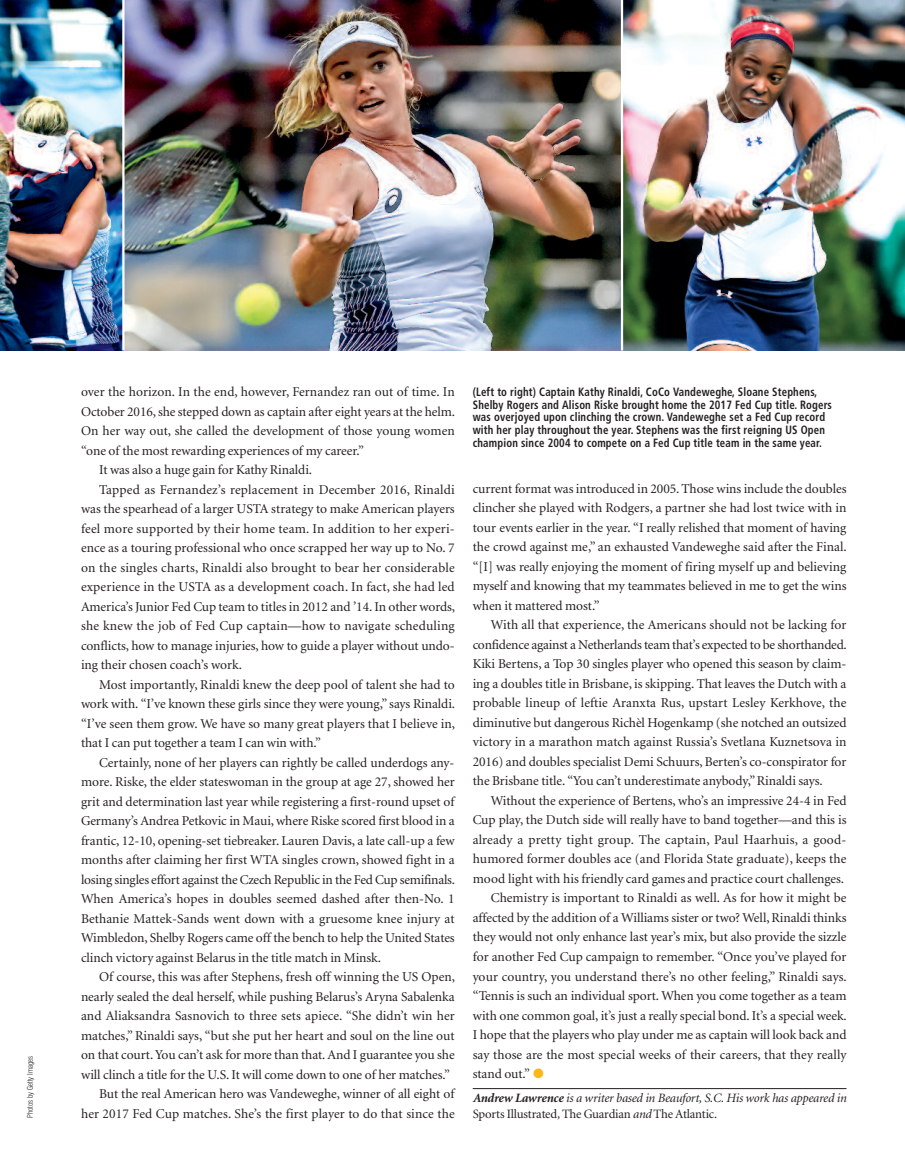
<style>
.page{position:relative;width:905px;height:1175px;background:#fff}
.page>*{position:absolute;margin:0;border:0;box-sizing:border-box;transform-origin:0 0}
.t1{font:13.5px/19.5px "Minion";color:#231f20;text-align:justify}
.t2{font:italic 12.75px/15.8px "Minion";letter-spacing:-.015em;color:#231f20}
.t3{font:700 condensed 12px/12.8px "Frutiger";letter-spacing:.015em;color:#231f20;scale:.9 1}
.t4{font:300 condensed 7.5px "Helvetica LT Std";color:#231f20}
.s1{color:#fcb814}
.s2{font-weight:700}
.s3{font-style:normal}
</style>
<div class="page">
<hr style="left:472px;top:1088px;width:374px;height:1px;background:#231f20">
<img style="left:124px;top:0;width:497px;height:350px">
<img style="left:623px;top:0;width:281px;height:350px">
<img style="left:0;top:0;width:122px;height:350px">
<p class="t4" style="left:27px;top:1118px;width:63px;rotate:-90deg">Photos by Getty Images</p>
<p class="t1" style="left:81px;top:383px;width:375px">over the horizon. In the end, however, Fernandez ran out of time. In</p>
<p class="t1" style="left:81px;top:402px;width:375px">October 2016,she stepped down as captain after eight years at the helm.</p>
<p class="t1" style="left:81px;top:422px;width:375px">On her way out, she called the development of those young women</p>
<p class="t1" style="left:81px;top:441px;width:284px">“one of the most rewarding experiences of my career.”</p>
<p class="t1" style="left:99px;top:461px;width:214px">It was also a huge gain for Kathy Rinaldi.</p>
<p class="t1" style="left:99px;top:480px;width:357px">Tapped as Fernandez’s replacement in December 2016, Rinaldi</p>
<p class="t1" style="left:81px;top:500px;width:375px">was the spearhead of a larger USTA strategy to make American players</p>
<p class="t1" style="left:81px;top:519px;width:375px">feel more supported by their home team. In addition to her experi-</p>
<p class="t1" style="left:81px;top:539px;width:375px">ence as a touring professional who once scrapped her way up to No. 7</p>
<p class="t1" style="left:81px;top:558px;width:375px">on the singles charts, Rinaldi also brought to bear her considerable</p>
<p class="t1" style="left:81px;top:578px;width:375px">experience in the USTA as a development coach. In fact, she had led</p>
<p class="t1" style="left:81px;top:597px;width:375px">America’s Junior Fed Cup team to titles in 2012 and ’14.In other words,</p>
<p class="t1" style="left:81px;top:617px;width:375px">she knew the job of Fed Cup captain—how to navigate scheduling</p>
<p class="t1" style="left:81px;top:636px;width:375px">conflicts, how to manage injuries, how to guide a player without undo-</p>
<p class="t1" style="left:81px;top:656px;width:163px">ing their chosen coach’s work.</p>
<p class="t1" style="left:99px;top:675px;width:357px">Most importantly, Rinaldi knew the deep pool of talent she had to</p>
<p class="t1" style="left:81px;top:695px;width:375px">work with. “I’ve known these girls since they were young,” says Rinaldi.</p>
<p class="t1" style="left:81px;top:714px;width:375px">“I’ve seen them grow. We have so many great players that I believe in,</p>
<p class="t1" style="left:81px;top:734px;width:241px">that I can put together a team I can win with.”</p>
<p class="t1" style="left:99px;top:753px;width:357px">Certainly, none of her players can rightly be called underdogs any-</p>
<p class="t1" style="left:81px;top:773px;width:375px">more. Riske, the elder stateswoman in the group at age 27, showed her</p>
<p class="t1" style="left:81px;top:792px;width:375px">grit and determination last year while registering a first-round upset of</p>
<p class="t1" style="left:81px;top:812px;width:375px">Germany’s Andrea Petkovic in Maui,where Riske scored first blood in a</p>
<p class="t1" style="left:81px;top:831px;width:375px">frantic, 12-10, opening-set tiebreaker. Lauren Davis, a late call-up a few</p>
<p class="t1" style="left:81px;top:851px;width:375px">months after claiming her first WTA singles crown, showed fight in a</p>
<p class="t1" style="left:81px;top:870px;width:375px">losing singles effort against the Czech Republic in the Fed Cup semifinals.</p>
<p class="t1" style="left:81px;top:890px;width:375px">When America’s hopes in doubles seemed dashed after then-No. 1</p>
<p class="t1" style="left:81px;top:909px;width:375px">Bethanie Mattek-Sands went down with a gruesome knee injury at</p>
<p class="t1" style="left:81px;top:929px;width:375px">Wimbledon, Shelby Rogers came off the bench to help the United States</p>
<p class="t1" style="left:81px;top:948px;width:301px">clinch victory against Belarus in the title match in Minsk.</p>
<p class="t1" style="left:99px;top:968px;width:357px">Of course, this was after Stephens, fresh off winning the US Open,</p>
<p class="t1" style="left:81px;top:987px;width:375px">nearly sealed the deal herself, while pushing Belarus’s Aryna Sabalenka</p>
<p class="t1" style="left:81px;top:1007px;width:375px">and Aliaksandra Sasnovich to three sets apiece. “She didn’t win her</p>
<p class="t1" style="left:81px;top:1026px;width:375px">matches,” Rinaldi says, “but she put her heart and soul on the line out</p>
<p class="t1" style="left:81px;top:1046px;width:375px">on that court. You can’t ask for more than that.And I guarantee you she</p>
<p class="t1" style="left:81px;top:1065px;width:370px">will clinch a title for the U.S. It will come down to one of her matches.”</p>
<p class="t1" style="left:99px;top:1085px;width:357px">But the real American hero was Vandeweghe, winner of all eight of</p>
<p class="t1" style="left:81px;top:1104px;width:375px">her 2017 Fed Cup matches. She’s the first player to do that since the</p>
<p class="t3" style="left:473px;top:386px;width:400px">(Left to right) Captain Kathy Rinaldi, CoCo Vandeweghe, Sloane Stephens, Shelby Rogers and Alison Riske brought home the 2017 Fed Cup title. Rogers was overjoyed upon clinching the crown. Vandeweghe set a Fed Cup record with her play throughout the year. Stephens was the first reigning US Open champion since 2004 to compete on a Fed Cup title team in the same year.</p>
<p class="t1" style="left:472px;top:480px;width:375px">current format was introduced in 2005.Those wins include the doubles clincher she played with Rodgers, a partner she had lost twice with in tour events earlier in the year. “I really relished that moment of having the crowd against me,” an exhausted Vandeweghe said after the Final. “[I] was really enjoying the moment of firing myself up and believing myself and knowing that my teammates believed in me to get the wins when it mattered most.”</p>
<p class="t1" style="left:472px;top:616px;width:375px;text-indent:18px">With all that experience, the Americans should not be lacking for confidence against a Netherlands team that’s expected to be shorthanded.<br>Kiki Bertens, a Top 30 singles player who opened this season by claim&shy;ing a doubles title in Brisbane, is skipping. That leaves the Dutch with a probable lineup of leftie Aranxta Rus, upstart Lesley Kerkhove, the diminutive but dangerous Richèl Hogenkamp (she notched an outsized victory in a marathon match against Russia’s Svetlana Kuznetsova in 2016) and doubles specialist Demi Schuurs, Berten’s co-conspirator for the Brisbane title. “You can’t underestimate anybody,”Rinaldi says.</p>
<p class="t1" style="left:491px;top:792px;width:357px">Without the experience of Bertens, who’s an impressive 24-4 in Fed</p>
<p class="t1" style="left:473px;top:811px;width:375px">Cup play, the Dutch side will really have to band together—and this is</p>
<p class="t1" style="left:473px;top:831px;width:375px">already a pretty tight group. The captain, Paul Haarhuis, a good-</p>
<p class="t1" style="left:473px;top:850px;width:375px">humored former doubles ace (and Florida State graduate), keeps the</p>
<p class="t1" style="left:473px;top:870px;width:373px">mood light with his friendly card games and practice court challenges.</p>
<p class="t1" style="left:491px;top:889px;width:357px">Chemistry is important to Rinaldi as well. As for how it might be</p>
<p class="t1" style="left:473px;top:909px;width:375px">affected by the addition of a Williams sister or two? Well, Rinaldi thinks</p>
<p class="t1" style="left:473px;top:928px;width:375px">they would not only enhance last year’s mix, but also provide the sizzle</p>
<p class="t1" style="left:473px;top:948px;width:375px">for another Fed Cup campaign to remember. “Once you’ve played for</p>
<p class="t1" style="left:473px;top:967px;width:375px">your country, you understand there’s no other feeling,” Rinaldi says.</p>
<p class="t1" style="left:473px;top:987px;width:375px">“Tennis is such an individual sport. When you come together as a team</p>
<p class="t1" style="left:473px;top:1006px;width:375px">with one common goal, it’s just a really special bond. It’s a special week.</p>
<p class="t1" style="left:473px;top:1026px;width:375px">I hope that the players who play under me as captain will look back and</p>
<p class="t1" style="left:473px;top:1045px;width:375px">say those are the most special weeks of their careers, that they really</p>
<p class="t1" style="left:473px;top:1065px;width:73px">stand out.” <span class="s1">●</span></p>
<p class="t2" style="left:472px;top:1091px;width:375px"><span class="s2">Andrew Lawrence</span> is a writer based in Beaufort, S.C. His work has appeared in<br><span class="s3">Sports Illustrated</span>, <span class="s3">The Guardian</span> and <span class="s3">The Atlantic</span>.</p>
</div>
